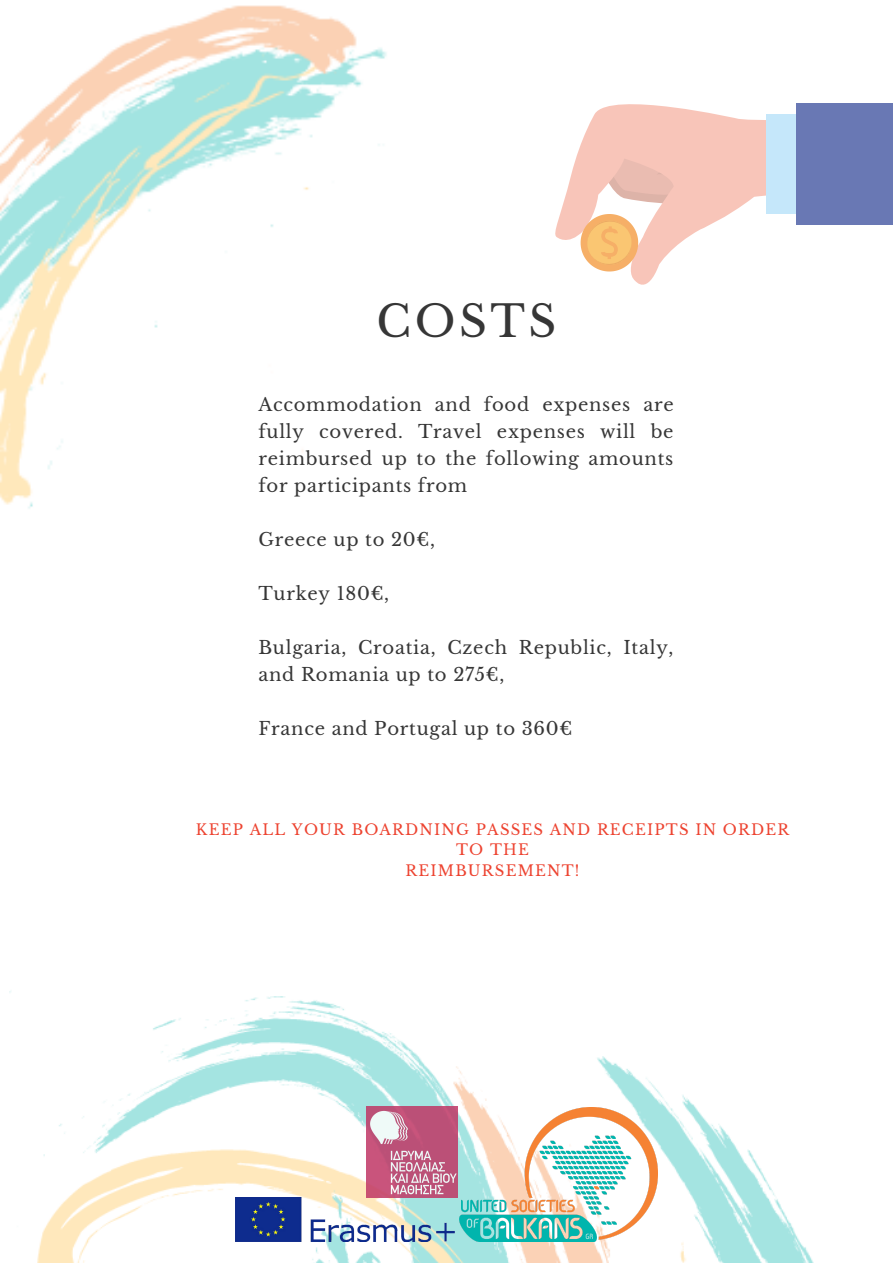
<style>
.page{position:relative;width:893px;height:1263px;background:#fff}
.page>*{position:absolute;margin:0;border:0;box-sizing:border-box;transform-origin:0 0}
.t1{font:43.2px "Libre Baskerville";letter-spacing:.08em;color:#363636}
.t2{font:18px/27px "Libre Baskerville";letter-spacing:.04em;color:#363636;text-align:justify}
.t3{font:14.92px/20.2px "Libre Baskerville";letter-spacing:.08em;color:#ed4330;text-align:center}
</style>
<div class="page">
<img style="left:0;top:5px;width:387px;height:504px">
<img style="left:9px;top:991px;width:805px;height:272px">
<img style="left:459px;top:1107px;width:198px;height:134px">
<img style="left:366px;top:1106px;width:91px;height:92px">
<img style="left:236px;top:1198px;width:219px;height:44px">
<svg style="left:555px;top:104px;width:241px;height:181px"></svg>
<div style="left:766px;top:115px;width:76px;height:99px;background:#c5e7fa"></div>
<div style="left:796px;top:103px;width:97px;height:122px;background:#6978b4"></div>
<svg style="left:580px;top:107px;width:213px;height:164px"></svg>
<p class="t1" style="left:376px;top:295px;width:181px">COSTS</p>
<p class="t2" style="left:258px;top:391px;width:417px">Accommodation and food expenses are fully covered. Travel expenses will be reimbursed up to the following amounts for participants from</p>
<p class="t2" style="left:258px;top:526px;width:178px">Greece up to 20€,</p>
<p class="t2" style="left:258px;top:580px;width:132px">Turkey 180€,</p>
<p class="t2" style="left:258px;top:634px;width:416px">Bulgaria, Croatia, Czech Republic, Italy, and Romania up to 275€,</p>
<p class="t2" style="left:258px;top:715px;width:315px">France and Portugal up to 360€</p>
<p class="t3" style="left:196px;top:820px;width:595px">KEEP ALL YOUR BOARDNING PASSES AND RECEIPTS IN ORDER<br>TO THE</p>
<p class="t3" style="left:405px;top:860px;width:175px">REIMBURSEMENT!</p>
</div>
